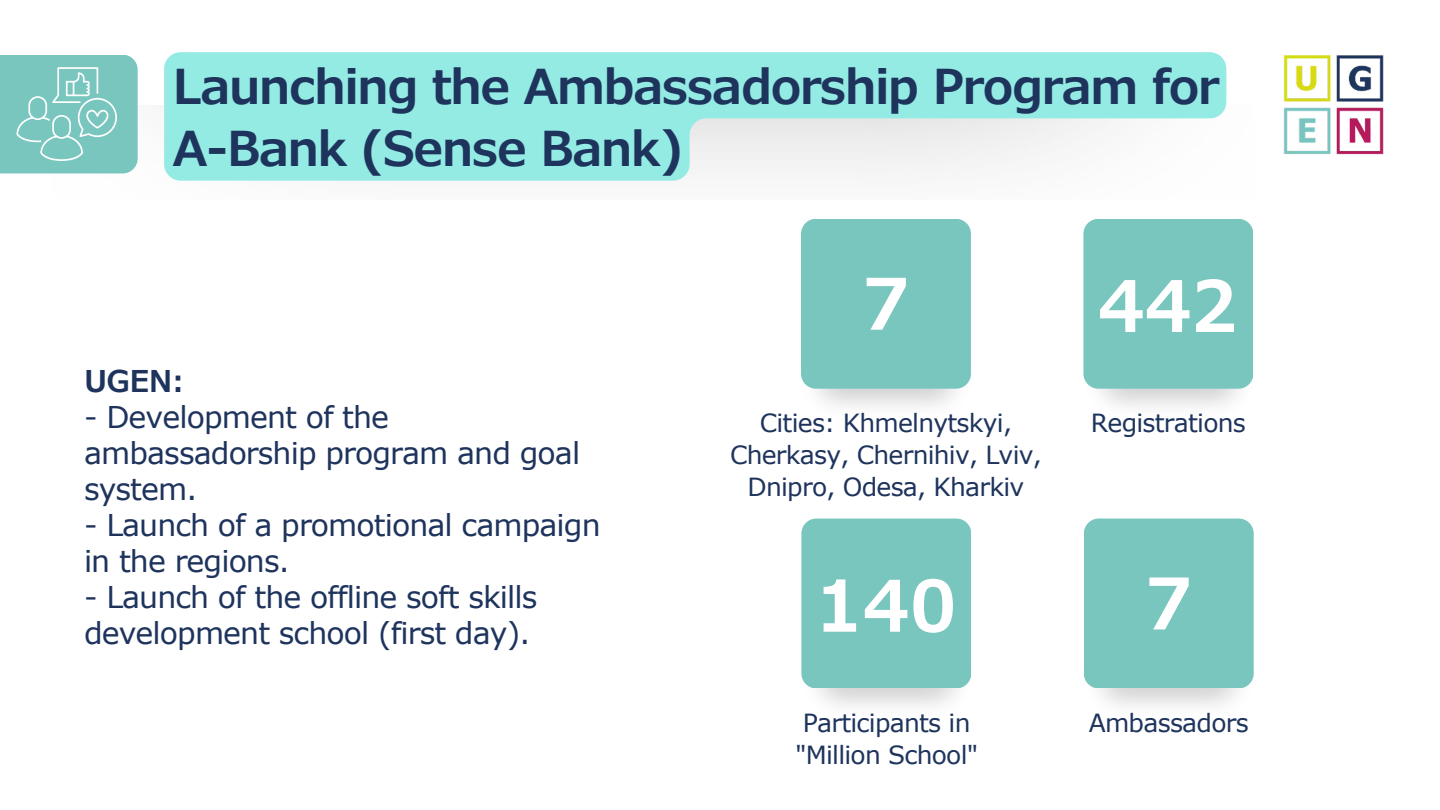
<style>
.page{position:relative;width:1440px;height:810px;background:#fff}
.page>*{position:absolute;margin:0;border:0;box-sizing:border-box;transform-origin:0 0}
.t1{font:600 71.4px "Verdana Pro";color:#fff}
.t2{font:600 48px/62.2px "Verdana Pro";letter-spacing:-.04em;color:#1e345d}
.t3{font:30px/36px "Verdana";letter-spacing:-.03em;color:#1e345d}
.t4{font:600 30px "Verdana Pro";color:#1e345d}
.t5{font:25px/32.2px "Verdana";letter-spacing:-.03em;color:#1e345d;text-align:center}
</style>
<div class="page">
<img style="left:1283px;top:55px;width:101px;height:100px">
<svg style="left:0;top:55px;width:137px;height:118px;background:#83cac3"></svg>
<div style="left:801px;top:219px;width:170px;height:170px;background:#79c6bf;border-radius:15px"></div>
<div style="left:1084px;top:519px;width:170px;height:169px;background:#79c6bf;border-radius:15px"></div>
<div style="left:1083px;top:219px;width:170px;height:170px;background:#79c6bf;border-radius:15px"></div>
<div style="left:801px;top:519px;width:170px;height:169px;background:#79c6bf;border-radius:15px"></div>
<svg style="left:164px;top:52px;width:1062px;height:129px;fill:#93ebe3"></svg>
<h2 class="t2" style="left:173px;top:53px;width:1049px">Launching the Ambassadorship Program for<br>A-Bank (Sense Bank)</h2>
<p class="t4" style="left:84px;top:362px;width:102px">UGEN:</p>
<p class="t3" style="left:84px;top:398px;width:498px">- Development of the ambassadorship program and goal system.</p>
<p class="t3" style="left:84px;top:506px;width:518px">- Launch of a promotional campaign in the regions.</p>
<p class="t3" style="left:84px;top:578px;width:455px">- Launch of the offline soft skills development school (first day).</p>
<h1 class="t1" style="left:863px;top:258px;width:48px">7</h1>
<p class="t5" style="left:730px;top:406px;width:313px">Cities: Khmelnytskyi,<br>Cherkasy, Chernihiv, Lviv,<br>Dnipro, Odesa, Kharkiv</p>
<h1 class="t1" style="left:816px;top:560px;width:142px">140</h1>
<p class="t5" style="left:795px;top:706px;width:185px">Participants in "Million School"</p>
<h1 class="t1" style="left:1098px;top:260px;width:142px">442</h1>
<p class="t5" style="left:1091px;top:406px;width:156px">Registrations</p>
<h1 class="t1" style="left:1145px;top:558px;width:48px">7</h1>
<p class="t5" style="left:1089px;top:706px;width:161px">Ambassadors</p>
</div>
